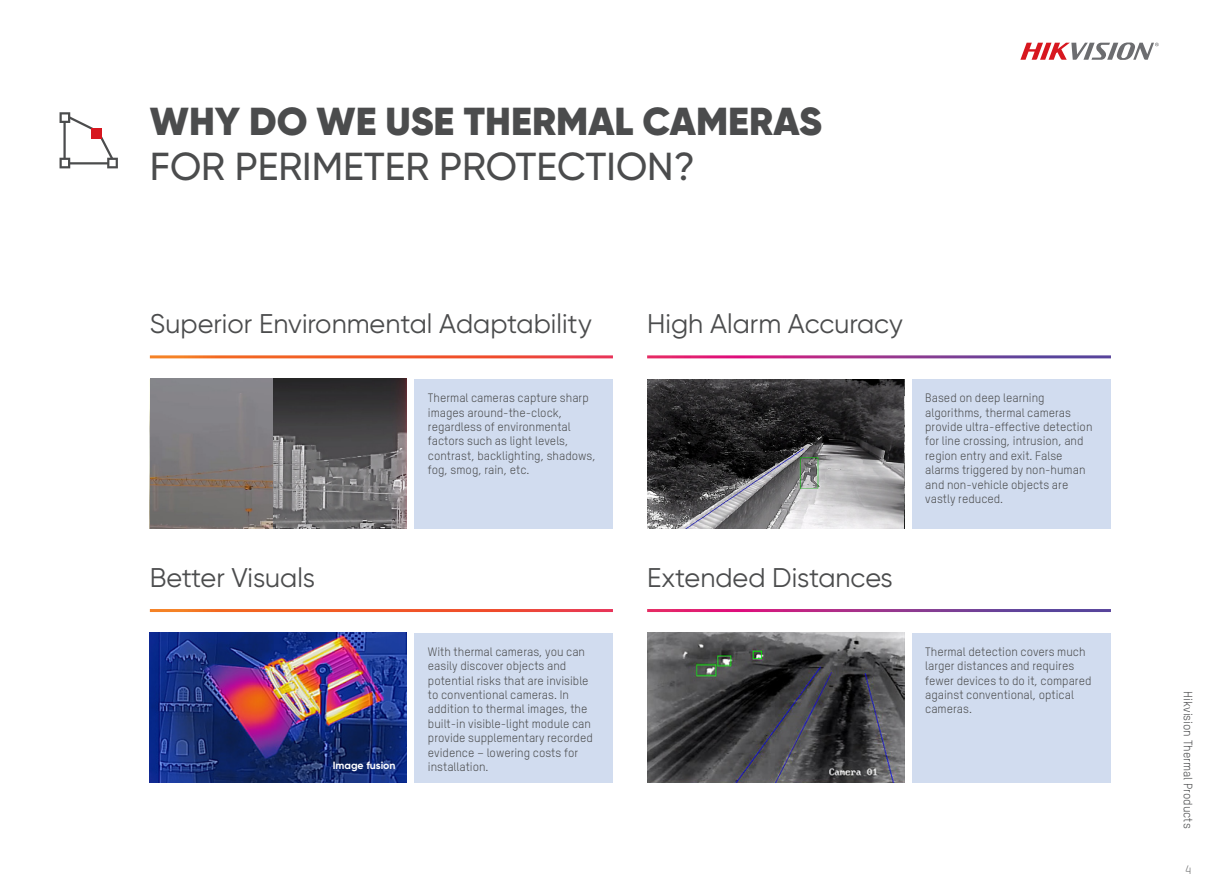
<style>
.page{position:relative;width:1212px;height:893px;background:#fff}
.page>*{position:absolute;margin:0;border:0;box-sizing:border-box;transform-origin:0 0}
.t1{font:900 39px "Gilroy";color:#4b4c4d}
.t2{font:500 39px "Gilroy";color:#4b4c4d}
.t3{font:27px "Gilroy";color:#4b4c4d}
.t4{font:12px/14.4px "TSTARPRO";color:#4b4c4d}
.t5{font:300 12px "TSTARPRO";color:#4b4c4d}
.t6{font:700 10.5px "Gilroy";color:#fff}
.t7{font:3.75px "Arial";color:#6c6d70;scale:1.14 1}
</style>
<div class="page">
<svg style="left:1020px;top:42px;width:138px;height:18px"></svg>
<div style="left:912px;top:379px;width:199px;height:150px;background:#d1dcef"></div>
<div style="left:414px;top:379px;width:199px;height:150px;background:#d1dcef"></div>
<img style="left:647px;top:379px;width:257px;height:150px">
<img style="left:150px;top:379px;width:123px;height:150px">
<svg style="left:60px;top:112px;width:58px;height:56px"></svg>
<div style="left:912px;top:633px;width:199px;height:150px;background:#d1dcef"></div>
<div style="left:414px;top:633px;width:199px;height:150px;background:#d1dcef"></div>
<img style="left:150px;top:633px;width:257px;height:150px">
<img style="left:647px;top:633px;width:257px;height:150px">
<img style="left:273px;top:379px;width:134px;height:150px">
<p class="t1" style="left:150px;top:96px;width:674px">WHY DO WE USE THERMAL CAMERAS</p>
<p class="t2" style="left:150px;top:142px;width:546px">FOR PERIMETER PROTECTION?</p>
<p class="t3" style="left:150px;top:308px;width:443px">Superior Environmental Adaptability</p>
<p class="t3" style="left:647px;top:308px;width:257px">High Alarm Accuracy</p>
<p class="t3" style="left:150px;top:561px;width:167px">Better Visuals</p>
<p class="t6" style="left:333px;top:759px;width:64px">Image fusion</p>
<p class="t4" style="left:428px;top:390px;width:169px">Thermal cameras capture sharp images around-the-clock, regardless of environmental factors such as light levels, contrast, backlighting, shadows, fog, smog, rain, etc.</p>
<p class="t4" style="left:925px;top:390px;width:169px">Based on deep learning algorithms, thermal cameras provide ultra-effective detection for line crossing, intrusion, and region entry and exit. False alarms triggered by non-human and non-vehicle objects are vastly reduced.</p>
<p class="t4" style="left:428px;top:644px;width:166px">With thermal cameras, you can easily discover objects and potential risks that are invisible to conventional cameras. In addition to thermal images, the built-in visible-light module can provide supplementary recorded evidence – lowering costs for installation.</p>
<p class="t3" style="left:647px;top:561px;width:247px">Extended Distances</p>
<p class="t4" style="left:925px;top:644px;width:168px">Thermal detection covers much larger distances and requires fewer devices to do it, compared against conventional, optical cameras.</p>
<p class="t7" style="left:1155px;top:42px;width:4px">R</p>
<p class="t4" style="left:1196px;top:691px;width:139px;rotate:90deg">Hikvision Thermal Products</p>
<p class="t5" style="left:1185px;top:862px;width:8px">4</p>
</div>
